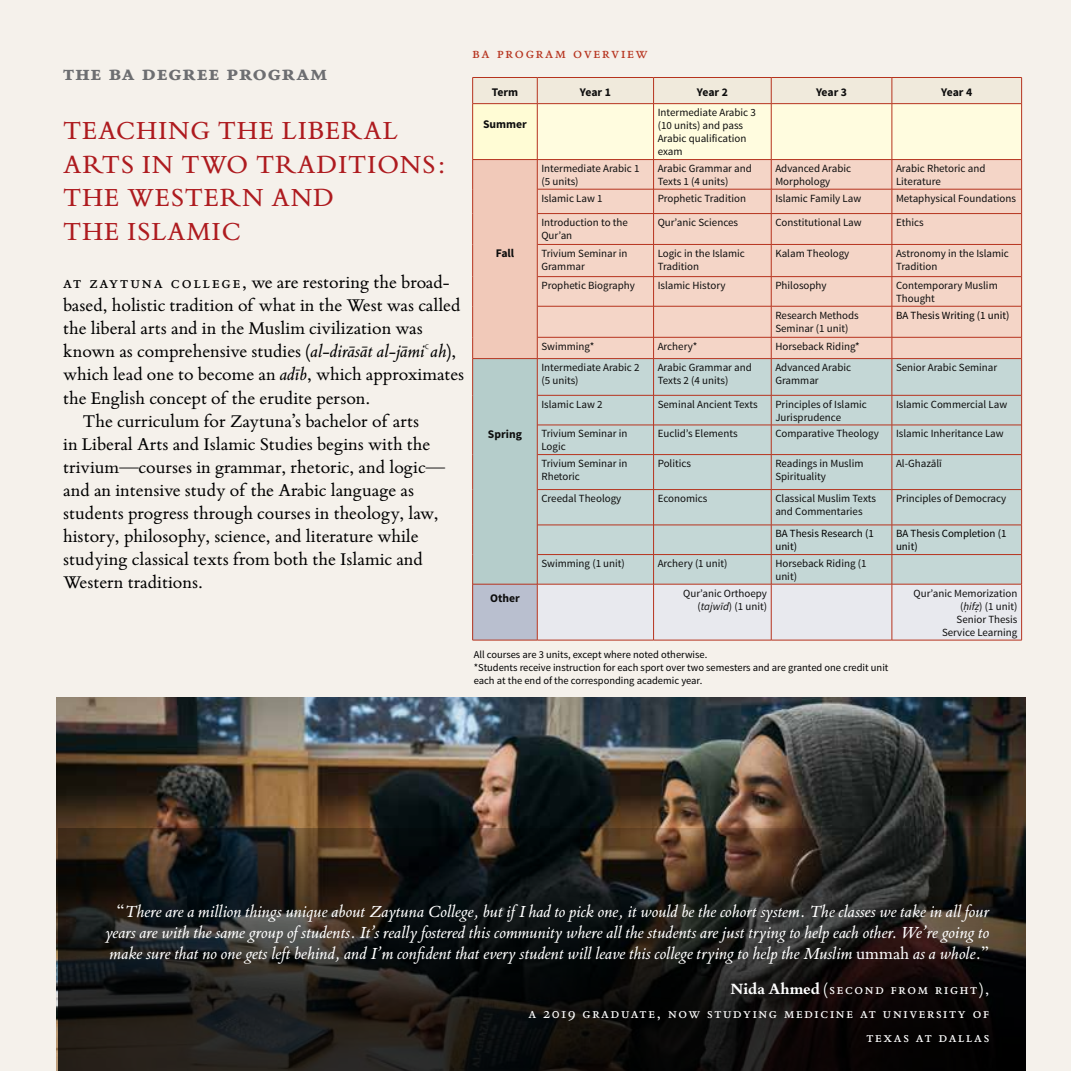
<style>
.page{position:relative;width:1071px;height:1071px;background:#f5f1eb}
.page>*{position:absolute;margin:0;border:0;box-sizing:border-box;transform-origin:0 0}
.t1{font:28px/33.6px "Bembo Book MT Pro DI";letter-spacing:.03em;color:#ae1b1f}
.t2{font:700 24.5px "Bembo Book MT Pro Di";letter-spacing:.05em;color:#6d6e71}
.t3{font:19.25px "Bembo Book MT Pro DI";color:#000}
.t4{font:19.25px "Bembo Book MT Pro DI";letter-spacing:.1em;color:#000}
.t5{font:18.2px/21px "Bembo Book MT Pro DI Italic";color:#fff;text-align:justify}
.t6{font:17.5px "Bembo Book MT Pro DI";letter-spacing:.1em;color:#b6331e}
.t7{font:16.8px/23.8px "Bembo Book MT Pro DI";letter-spacing:.1em;color:#fff;text-align:right}
.t8{font:700 11.72px "Source Sans Pro";color:#0d0d0d}
.t9{font:11.03px/13.1px "Source Sans Pro";color:#0d0d0d}
.t10{font:11.03px/13.1px "Source Sans Pro";color:#000}
.t11{font:10.5px/12.6px "Source Sans Pro";color:#000}
.s1{font-family:"Bembo Book MT Pro DI Italic"}
.s2{font-style:italic}
.s3{font-family:"Bembo Book MT Pro DI"}
.s4{font-family:"Bembo Book MT Pro Di";font-weight:700}
</style>
<div class="page">
<img style="left:56px;top:697px;width:970px;height:374px">
<svg style="left:58px;top:828px;width:967px;height:243px;background:#1e1a17"></svg>
<hr style="left:537px;top:640px;width:117px;height:1px;background:#b6331e">
<hr style="left:654px;top:640px;width:117px;height:1px;background:#b6331e">
<hr style="left:771px;top:640px;width:121px;height:1px;background:#b6331e">
<hr style="left:892px;top:640px;width:130px;height:1px;background:#b6331e">
<hr style="left:472px;top:640px;width:65px;height:1px;background:#b6331e">
<svg style="left:472px;top:77px;width:550px;height:563px"></svg>
<hr style="left:473px;top:584px;width:64px;height:1px;background:#b6331e">
<h2 class="t2" style="left:63px;top:58px;width:266px">The BA Degree program</h2>
<h1 class="t1" style="left:63px;top:113px;width:384px">TEACHING THE LIBERAL<br>ARTS IN TWO TRADITIONS:<br>THE WESTERN AND<br>THE ISLAMIC</h1>
<h3 class="t4" style="left:63px;top:271px;width:388px">At Zaytuna C ollege, we are restoring the broad-</h3>
<h3 class="t3" style="left:63px;top:294px;width:399px">based, holistic tradition of what in the West was called</h3>
<h3 class="t3" style="left:63px;top:317px;width:361px">the liberal arts and in the Muslim civilization was</h3>
<h3 class="t3" style="left:63px;top:340px;width:395px">known as comprehensive studies (<span class="s1">al-dirāsāt al-jāmi¢ah</span>),</h3>
<h3 class="t3" style="left:63px;top:363px;width:403px">which lead one to become an <span class="s1">adīb</span>, which approximates</h3>
<h3 class="t3" style="left:63px;top:386px;width:309px">the English concept of the erudite person.</h3>
<h3 class="t3" style="left:83px;top:409px;width:338px">The curriculum for Zaytuna’s bachelor of arts</h3>
<h3 class="t3" style="left:63px;top:432px;width:369px">in Liberal Arts and Islamic Studies begins with the</h3>
<h3 class="t3" style="left:63px;top:455px;width:383px">trivium—courses in grammar, rhetoric, and logic—</h3>
<h3 class="t3" style="left:63px;top:478px;width:352px">and an intensive study of the Arabic language as</h3>
<h3 class="t3" style="left:63px;top:502px;width:377px">students progress through courses in theology, law,</h3>
<h3 class="t3" style="left:63px;top:525px;width:357px">history, philosophy, science, and literature while</h3>
<h3 class="t3" style="left:63px;top:548px;width:361px">studying classical texts from both the Islamic and</h3>
<h3 class="t3" style="left:63px;top:571px;width:141px">Western traditions.</h3>
<h3 class="t6" style="left:472px;top:42px;width:177px">BA Program Overview</h3>
<p class="t8" style="left:492px;top:85px;width:28px">Term</p>
<p class="t8" style="left:580px;top:85px;width:32px">Year 1</p>
<p class="t8" style="left:697px;top:85px;width:32px">Year 2</p>
<p class="t8" style="left:816px;top:85px;width:32px">Year 3</p>
<p class="t8" style="left:941px;top:85px;width:32px">Year 4</p>
<p class="t8" style="left:483px;top:117px;width:45px">Summer</p>
<p class="t9" style="left:658px;top:106px;width:100px">Intermediate Arabic 3 (10 units) and pass<br>Arabic qualification exam</p>
<p class="t9" style="left:541px;top:162px;width:100px">Intermediate Arabic 1 (5 units)</p>
<p class="t9" style="left:658px;top:162px;width:96px">Arabic Grammar and<br>Texts 1 (4 units)</p>
<p class="t9" style="left:775px;top:162px;width:77px">Advanced Arabic<br>Morphology</p>
<p class="t9" style="left:896px;top:162px;width:91px">Arabic Rhetoric and<br>Literature</p>
<p class="t9" style="left:541px;top:192px;width:63px">Islamic Law 1</p>
<p class="t9" style="left:658px;top:192px;width:90px">Prophetic Tradition</p>
<p class="t9" style="left:775px;top:192px;width:88px">Islamic Family Law</p>
<p class="t9" style="left:896px;top:192px;width:121px">Metaphysical Foundations</p>
<p class="t9" style="left:541px;top:216px;width:88px">Introduction to the<br>Qur’an</p>
<p class="t9" style="left:658px;top:216px;width:82px">Qur’anic Sciences</p>
<p class="t9" style="left:775px;top:216px;width:88px">Constitutional Law</p>
<p class="t9" style="left:896px;top:216px;width:29px">Ethics</p>
<p class="t8" style="left:496px;top:246px;width:20px">Fall</p>
<p class="t9" style="left:541px;top:247px;width:88px">Trivium Seminar in<br>Grammar</p>
<p class="t9" style="left:658px;top:247px;width:89px">Logic in the Islamic<br>Tradition</p>
<p class="t9" style="left:775px;top:247px;width:76px">Kalam Theology</p>
<p class="t9" style="left:896px;top:247px;width:114px">Astronomy in the Islamic<br>Tradition</p>
<p class="t9" style="left:541px;top:279px;width:95px">Prophetic Biography</p>
<p class="t9" style="left:658px;top:279px;width:69px">Islamic History</p>
<p class="t9" style="left:775px;top:279px;width:53px">Philosophy</p>
<p class="t9" style="left:896px;top:279px;width:103px">Contemporary Muslim<br>Thought</p>
<p class="t9" style="left:775px;top:309px;width:85px">Research Methods<br>Seminar (1 unit)</p>
<p class="t10" style="left:896px;top:309px;width:115px">BA Thesis Writing (1 unit)</p>
<p class="t9" style="left:541px;top:340px;width:54px">Swimming*</p>
<p class="t9" style="left:658px;top:340px;width:41px">Archery*</p>
<p class="t9" style="left:775px;top:340px;width:86px">Horseback Riding*</p>
<p class="t9" style="left:541px;top:361px;width:100px">Intermediate Arabic 2 (5 units)</p>
<p class="t9" style="left:658px;top:361px;width:96px">Arabic Grammar and<br>Texts 2 (4 units)</p>
<p class="t9" style="left:775px;top:361px;width:77px">Advanced Arabic<br>Grammar</p>
<p class="t9" style="left:896px;top:361px;width:103px">Senior Arabic Seminar</p>
<p class="t9" style="left:541px;top:398px;width:63px">Islamic Law 2</p>
<p class="t9" style="left:658px;top:398px;width:102px">Seminal Ancient Texts</p>
<p class="t9" style="left:775px;top:398px;width:93px">Principles of Islamic<br>Jurisprudence</p>
<p class="t9" style="left:896px;top:398px;width:113px">Islamic Commercial Law</p>
<p class="t8" style="left:488px;top:426px;width:35px">Spring</p>
<p class="t9" style="left:541px;top:427px;width:88px">Trivium Seminar in<br>Logic</p>
<p class="t9" style="left:658px;top:427px;width:81px">Euclid’s Elements</p>
<p class="t9" style="left:775px;top:427px;width:105px">Comparative Theology</p>
<p class="t9" style="left:896px;top:427px;width:109px">Islamic Inheritance Law</p>
<p class="t9" style="left:541px;top:457px;width:88px">Trivium Seminar in<br>Rhetoric</p>
<p class="t9" style="left:658px;top:457px;width:35px">Politics</p>
<p class="t9" style="left:775px;top:457px;width:90px">Readings in Muslim<br>Spirituality</p>
<p class="t9" style="left:896px;top:457px;width:47px">Al-Ghazālī</p>
<p class="t9" style="left:541px;top:492px;width:81px">Creedal Theology</p>
<p class="t9" style="left:658px;top:492px;width:51px">Economics</p>
<p class="t9" style="left:775px;top:492px;width:102px">Classical Muslim Texts and Commentaries</p>
<p class="t9" style="left:896px;top:492px;width:112px">Principles of Democracy</p>
<p class="t10" style="left:775px;top:527px;width:100px">BA Thesis Research (1 unit)</p>
<p class="t10" style="left:896px;top:527px;width:112px">BA Thesis Completion (1 unit)</p>
<p class="t9" style="left:541px;top:557px;width:85px">Swimming (1 unit)</p>
<p class="t9" style="left:658px;top:557px;width:71px">Archery (1 unit)</p>
<p class="t9" style="left:775px;top:557px;width:93px">Horseback Riding (1 unit)</p>
<p class="t8" style="left:490px;top:591px;width:31px">Other</p>
<p class="t9" style="left:683px;top:587px;width:85px;text-align:right">Qur’anic Orthoepy (<span class="s2">tajwīd</span>) (1 unit)</p>
<p class="t9" style="left:914px;top:587px;width:105px;text-align:right">Qur’anic Memorization (<span class="s2">ḥifẓ</span>) (1 unit)<br>Senior Thesis<br>Service Learning</p>
<p class="t11" style="left:474px;top:649px;width:416px">All courses are 3 units, except where noted otherwise.<br>*Students receive instruction for each sport over two semesters and are granted one credit unit each at the end of the corresponding academic year.</p>
<p class="t5" style="left:106px;top:900px;width:885px;text-indent:11px"><span class="s3">“</span>There are a million things unique about Zaytuna College, but if I had to pick one, it would be the cohort system. The classes we take in all four years are with the same group of students. It’s really fostered this community where all the students are just trying to help each other. We’re going to make sure that no one gets left behind, and I’m confident that every student will leave this college trying to help the Muslim <span class="s3">ummah</span> as a whole.<span class="s3">”</span></p>
<h3 class="t7" style="left:528px;top:977px;width:462px"><span class="s4">Nida Ahmed</span> (second from right),<br>a 2019 graduate, now studying medicine at University of<br>Texas at Dallas</h3>
</div>
